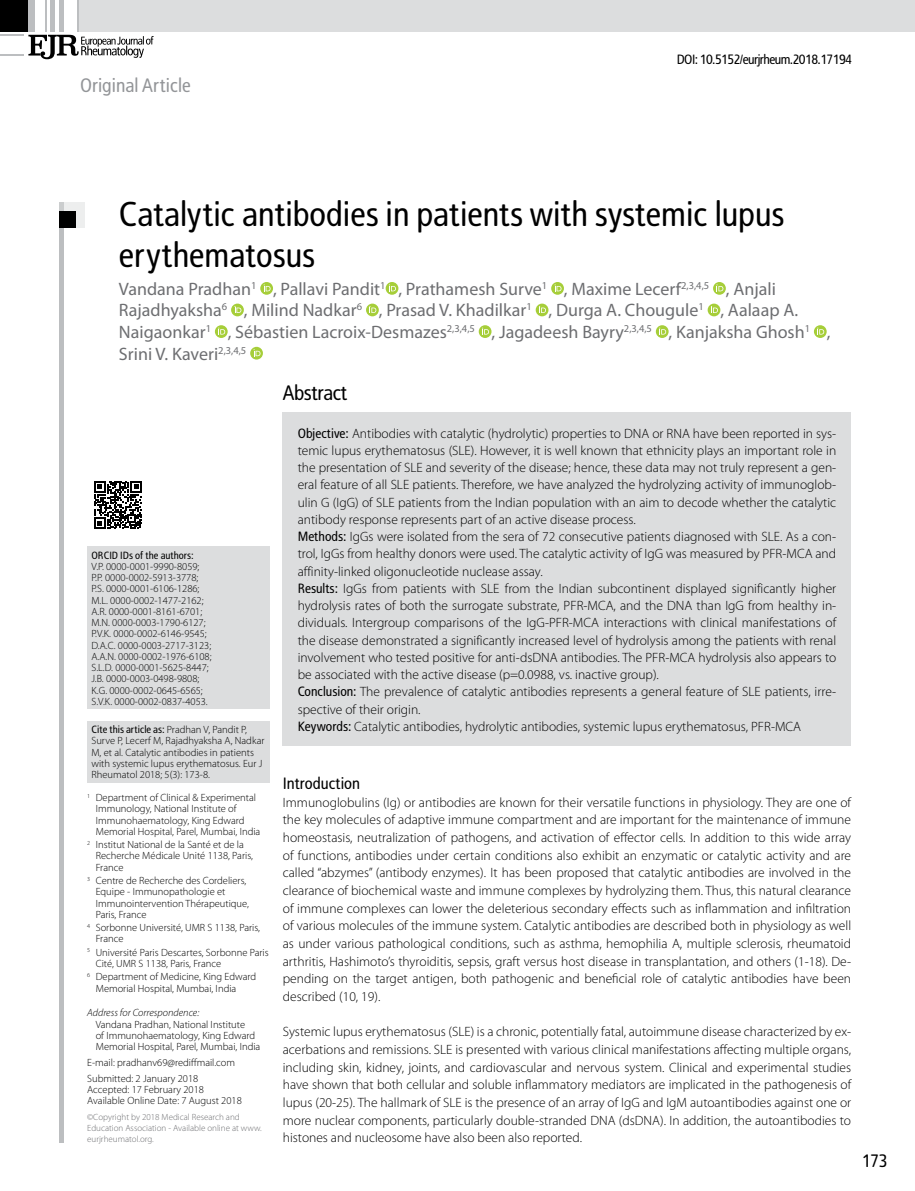
<style>
.page{position:relative;width:915px;height:1191px;background:#fff}
.page>*{position:absolute;margin:0;border:0;box-sizing:border-box;transform-origin:0 0}
.t1{font:34.5px/41.4px "Rotokas";color:#000}
.t2{font:21px "Rotokas";letter-spacing:-.02em;color:#000}
.t3{font:19.5px "Rotokas";color:#939598}
.t4{font:18px/21.6px "Myriad Pro";color:#6d6e71}
.t5{font:18px "Rotokas";color:#000}
.t6{font:16.5px "Rotokas";color:#000}
.t7{font:300 13.5px/17.7px "Myriad Pro";color:#000;text-align:justify}
.t8{font:13.5px "Rotokas";letter-spacing:-.04em;color:#000}
.t9{font:300 10.5px/11.2px "Myriad Pro";color:#000}
.t10{font:10.5px "Rotokas";color:#000}
.t11{font:italic 300 10.5px "Myriad Pro";color:#000}
.t12{font:300 9px/11.2px "Myriad Pro";color:#6d6e71}
.s1{font-family:"Myriad Pro";font-weight:300}
.s2{font-family:"Rotokas";font-weight:400}
</style>
<div class="page">
<div style="left:78px;top:0;width:836px;height:31px;background:#dcddde"></div>
<hr style="left:78px;top:0;width:1px;height:31px;background:#bcbec0">
<div style="left:0;top:0;width:31px;height:31px;background:#000"></div>
<div style="left:28px;top:0;width:7px;height:31px;background:#bcbec0"></div>
<hr style="left:45px;top:0;width:2px;height:31px;background:#bcbec0">
<div style="left:50px;top:0;width:5px;height:31px;background:#bcbec0"></div>
<div style="left:59px;top:0;width:5px;height:31px;background:#bcbec0"></div>
<svg style="left:0;top:35px;width:154px;height:24px"></svg>
<svg style="left:260px;top:282px;width:13px;height:13px"></svg>
<svg style="left:263px;top:284px;width:7px;height:7px"></svg>
<svg style="left:385px;top:282px;width:13px;height:13px"></svg>
<svg style="left:389px;top:284px;width:7px;height:7px"></svg>
<svg style="left:551px;top:282px;width:12px;height:13px"></svg>
<svg style="left:554px;top:284px;width:7px;height:7px"></svg>
<svg style="left:712px;top:282px;width:13px;height:13px"></svg>
<svg style="left:716px;top:284px;width:7px;height:7px"></svg>
<svg style="left:231px;top:303px;width:13px;height:13px"></svg>
<svg style="left:234px;top:306px;width:7px;height:7px"></svg>
<svg style="left:366px;top:303px;width:12px;height:13px"></svg>
<svg style="left:369px;top:306px;width:7px;height:7px"></svg>
<svg style="left:535px;top:303px;width:13px;height:13px"></svg>
<svg style="left:539px;top:306px;width:7px;height:7px"></svg>
<svg style="left:707px;top:303px;width:13px;height:13px"></svg>
<svg style="left:710px;top:306px;width:7px;height:7px"></svg>
<svg style="left:215px;top:325px;width:12px;height:13px"></svg>
<svg style="left:218px;top:327px;width:7px;height:7px"></svg>
<svg style="left:478px;top:325px;width:13px;height:13px"></svg>
<svg style="left:482px;top:327px;width:7px;height:7px"></svg>
<svg style="left:655px;top:325px;width:13px;height:13px"></svg>
<svg style="left:659px;top:327px;width:7px;height:7px"></svg>
<svg style="left:813px;top:325px;width:13px;height:13px"></svg>
<svg style="left:817px;top:327px;width:6px;height:7px"></svg>
<svg style="left:250px;top:347px;width:13px;height:12px"></svg>
<svg style="left:253px;top:349px;width:7px;height:7px"></svg>
<div style="left:59px;top:202px;width:5px;height:940px;background:#bcbec0"></div>
<svg style="left:59px;top:202px;width:26px;height:26px"></svg>
<div style="left:59px;top:211px;width:17px;height:17px;background:#000"></div>
<div style="left:283px;top:412px;width:567px;height:334px;background:#dcddde"></div>
<svg style="left:94px;top:481px;width:48px;height:48px"></svg>
<div style="left:87px;top:721px;width:182px;height:61px;background:#dcddde"></div>
<div style="left:87px;top:546px;width:182px;height:163px;background:#dcddde"></div>
<h3 class="t3" style="left:80px;top:73px;width:112px">Original Article</h3>
<p class="t8" style="left:676px;top:51px;width:177px">DOI: 10.5152/eurjrheum.2018.17194</p>
<h1 class="t1" style="left:119px;top:192px;width:666px">Catalytic antibodies in patients with systemic lupus erythematosus</h1>
<p class="t4" style="left:119px;top:278px;width:712px">Vandana Pradhan<sup>1</sup> , Pallavi Pandit<sup>1</sup> , Prathamesh Surve<sup>1</sup> , Maxime Lecerf<sup>2,3,4,5</sup> , Anjali Rajadhyaksha<sup>6</sup> , Milind Nadkar<sup>6</sup> , Prasad V. Khadilkar<sup>1</sup> , Durga A. Chougule<sup>1</sup> , Aalaap A.<br>Naigaonkar<sup>1</sup> , Sébastien Lacroix-Desmazes<sup>2,3,4,5</sup> , Jagadeesh Bayry<sup>2,3,4,5</sup> , Kanjaksha Ghosh<sup>1</sup> , Srini V. Kaveri<sup>2,3,4,5</sup></p>
<p class="t10" style="left:91px;top:548px;width:104px">ORCID IDs of the authors:</p>
<p class="t9" style="left:91px;top:560px;width:121px">V.P. 0000-0001-9990-8059;<br>P.P. 0000-0002-5913-3778;<br>P.S. 0000-0001-6106-1286;<br>M.L. 0000-0002-1477-2162;<br>A.R. 0000-0001-8161-6701;<br>M.N. 0000-0003-1790-6127;<br>P.V.K. 0000-0002-6146-9545;<br>D.A.C. 0000-0003-2717-3123;<br>A.A.N. 0000-0002-1976-6108;<br>S.L.D. 0000-0001-5625-8447;<br>J.B. 0000-0003-0498-9808;<br>K.G. 0000-0002-0645-6565;<br>S.V.K. 0000-0002-0837-4053.</p>
<p class="t10" style="left:91px;top:723px;width:157px">Cite this article as: <span class="s1">Pradhan V, Pandit P,</span></p>
<p class="t9" style="left:91px;top:735px;width:174px">Surve P, Lecerf M, Rajadhyaksha A, Nadkar M, et al. Catalytic antibodies in patients with systemic lupus erythematosus. Eur J Rheumatol 2018; 5(3): 173-8.</p>
<p class="t9" style="left:96px;top:792px;width:166px;text-indent:-9px"><sup>1</sup> Department of Clinical &amp; Experimental Immunology, National Institute of Immunohaematology, King Edward Memorial Hospital, Parel, Mumbai, India</p>
<p class="t9" style="left:96px;top:839px;width:159px;text-indent:-9px"><sup>2</sup> Institut National de la Santé et de la<br>Recherche Médicale Unité 1138, Paris,<br>France</p>
<p class="t9" style="left:96px;top:875px;width:155px;text-indent:-9px"><sup>3</sup> Centre de Recherche des Cordeliers,<br>Equipe - Immunopathologie et<br>Immunointervention Thérapeutique,<br>Paris, France</p>
<p class="t9" style="left:96px;top:922px;width:166px;text-indent:-9px"><sup>4</sup> Sorbonne Université, UMR S 1138, Paris,<br>France</p>
<p class="t9" style="left:96px;top:946px;width:174px;text-indent:-9px"><sup>5</sup> Université Paris Descartes, Sorbonne Paris<br>Cité, UMR S 1138, Paris, France</p>
<p class="t9" style="left:96px;top:971px;width:162px;text-indent:-8px"><sup>6</sup> Department of Medicine, King Edward<br>Memorial Hospital, Mumbai, India</p>
<p class="t11" style="left:87px;top:1006px;width:114px">Address for Correspondence:</p>
<p class="t9" style="left:96px;top:1018px;width:166px">Vandana Pradhan, National Institute<br>of Immunohaematology, King Edward<br>Memorial Hospital, Parel, Mumbai, India</p>
<p class="t9" style="left:87px;top:1054px;width:149px;line-height:15.8px">E-mail: pradhanv69@rediffmail.com<br>Submitted: 2 January 2018</p>
<p class="t9" style="left:87px;top:1083px;width:156px">Accepted: 17 February 2018<br>Available Online Date: 7 August 2018</p>
<p class="t12" style="left:87px;top:1111px;width:176px">©Copyright by 2018 Medical Research and<br>Education Association - Available online at www. eurjrheumatol.org.</p>
<h2 class="t2" style="left:283px;top:380px;width:66px">Abstract</h2>
<p class="t7" style="left:297px;top:424px;width:540px;line-height:17.2px;text-align:left"><span class="s2">Objective:</span> Antibodies with catalytic (hydrolytic) properties to DNA or RNA have been reported in sys&shy;temic lupus erythematosus (SLE). However, it is well known that ethnicity plays an important role in the presentation of SLE and severity of the disease; hence, these data may not truly represent a gen&shy;eral feature of all SLE patients. Therefore, we have analyzed the hydrolyzing activity of immunoglob&shy;ulin G (IgG) of SLE patients from the Indian population with an aim to decode whether the catalytic antibody response represents part of an active disease process.<br><span class="s2">Methods:</span> IgGs were isolated from the sera of 72 consecutive patients diagnosed with SLE. As a con&shy;trol, IgGs from healthy donors were used. The catalytic activity of IgG was measured by PFR-MCA and affinity-linked oligonucleotide nuclease assay.<br><span class="s2">Results:</span> IgGs from patients with SLE from the Indian subcontinent displayed significantly higher hydrolysis rates of both the surrogate substrate, PFR-MCA, and the DNA than IgG from healthy in&shy;dividuals. Intergroup comparisons of the IgG-PFR-MCA interactions with clinical manifestations of the disease demonstrated a significantly increased level of hydrolysis among the patients with renal involvement who tested positive for anti-dsDNA antibodies. The PFR-MCA hydrolysis also appears to be associated with the active disease (p=0.0988, vs. inactive group).<br><span class="s2">Conclusion:</span> The prevalence of catalytic antibodies represents a general feature of SLE patients, irre&shy;spective of their origin.<br><span class="s2">Keywords:</span> Catalytic antibodies, hydrolytic antibodies, systemic lupus erythematosus, PFR-MCA</p>
<p class="t6" style="left:283px;top:773px;width:79px">Introduction</p>
<p class="t7" style="left:283px;top:793px;width:569px">Immunoglobulins (Ig) or antibodies are known for their versatile functions in physiology. They are one of the key molecules of adaptive immune compartment and are important for the maintenance of immune homeostasis, neutralization of pathogens, and activation of effector cells. In addition to this wide array of functions, antibodies under certain conditions also exhibit an enzymatic or catalytic activity and are called “abzymes” (antibody enzymes). It has been proposed that catalytic antibodies are involved in the clearance of biochemical waste and immune complexes by hydrolyzing them. Thus, this natural clearance of immune complexes can lower the deleterious secondary effects such as inflammation and infiltration of various molecules of the immune system. Catalytic antibodies are described both in physiology as well as under various pathological conditions, such as asthma, hemophilia A, multiple sclerosis, rheumatoid arthritis, Hashimoto’s thyroiditis, sepsis, graft versus host disease in transplantation, and others (1-18). De&shy;pending on the target antigen, both pathogenic and beneficial role of catalytic antibodies have been described (10, 19).</p>
<p class="t7" style="left:283px;top:1022px;width:569px">Systemic lupus erythematosus (SLE) is a chronic, potentially fatal, autoimmune disease characterized by ex&shy;acerbations and remissions. SLE is presented with various clinical manifestations affecting multiple organs, including skin, kidney, joints, and cardiovascular and nervous system. Clinical and experimental studies have shown that both cellular and soluble inflammatory mediators are implicated in the pathogenesis of lupus (20-25). The hallmark of SLE is the presence of an array of IgG and IgM autoantibodies against one or more nuclear components, particularly double-stranded DNA (dsDNA). In addition, the autoantibodies to histones and nucleosome have also been also reported.</p>
<h3 class="t5" style="left:861px;top:1150px;width:27px">173</h3>
</div>
